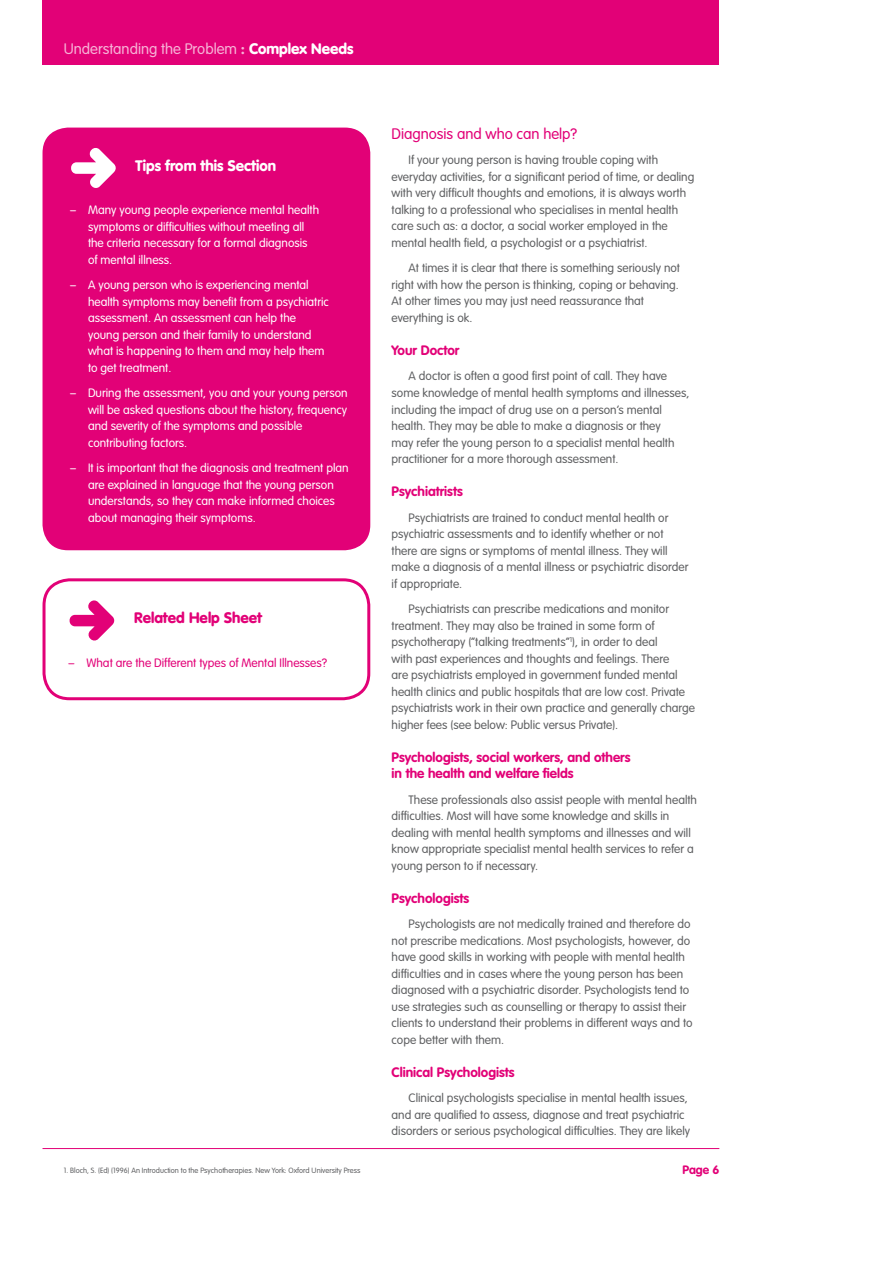
<style>
.page{position:relative;width:893px;height:1263px;background:#fff}
.page>*{position:absolute;margin:0;border:0;box-sizing:border-box;transform-origin:0 0}
.t1{font:300 15px "VAG Rounded";color:#f6b3d6}
.t2{font:300 15px "VAG Rounded";color:#e20177}
.t3{font:900 15px "VAG Rounded";color:#fff}
.t4{font:900 15px "VAG Rounded";color:#e20177}
.t5{font:700 13.5px/16.5px "VAG Rounded";color:#e20177}
.t6{font:300 12px/16.5px "VAG Rounded";color:#5f6062}
.t7{font:300 12px/16.5px "VAG Rounded";color:#fff}
.t8{font:300 12px "VAG Rounded";color:#e20177}
.t9{font:700 12px "VAG Rounded";color:#e20177}
.t10{font:300 7.5px "VAG Rounded";color:#5f6062}
.s1{font-weight:900}
.s2{font-weight:900;color:#fff}
</style>
<div class="page">
<div style="left:43px;top:0;width:676px;height:65px;background:#e20177"></div>
<hr style="left:43px;top:1148px;width:676px;height:1px;background:#e20177">
<div style="left:43px;top:578px;width:327px;height:122px;border:3px solid #e20177;border-radius:26px"></div>
<svg style="left:70px;top:600px;width:45px;height:41px"></svg>
<div style="left:43px;top:128px;width:327px;height:422px;background:#e20177;border-radius:26px"></div>
<svg style="left:71px;top:148px;width:45px;height:40px"></svg>
<p class="t1" style="left:64px;top:40px;width:291px">Understanding the Problem <span class="s1">:</span> <span class="s2">Complex Needs</span></p>
<p class="t7" style="left:70px;top:202px;width:7px">–</p>
<p class="t7" style="left:70px;top:277px;width:7px">–</p>
<p class="t7" style="left:70px;top:385px;width:7px">–</p>
<p class="t7" style="left:70px;top:460px;width:7px">–</p>
<p class="t3" style="left:136px;top:156px;width:142px">Tips from this Section</p>
<p class="t7" style="left:88px;top:202px;width:233px">Many young people experience mental health symptoms or difficulties without meeting all the criteria necessary for a formal diagnosis of mental illness.</p>
<p class="t7" style="left:88px;top:277px;width:242px">A young person who is experiencing mental health symptoms may benefit from a psychiatric assessment. An assessment can help the young person and their family to understand what is happening to them and may help them to get treatment.</p>
<p class="t7" style="left:88px;top:385px;width:261px">During the assessment, you and your young person will be asked questions about the history, frequency and severity of the symptoms and possible contributing factors.</p>
<p class="t7" style="left:88px;top:460px;width:262px">It is important that the diagnosis and treatment plan are explained in language that the young person understands, so they can make informed choices about managing their symptoms.</p>
<p class="t4" style="left:134px;top:609px;width:130px">Related Help Sheet</p>
<p class="t8" style="left:69px;top:656px;width:260px">– What are the Different types of Mental Illnesses?</p>
<p class="t10" style="left:64px;top:1166px;width:298px">1. Bloch, S. (Ed) (1996) An Introduction to the Psychotherapies. New York: Oxford University Press</p>
<p class="t2" style="left:392px;top:125px;width:187px">Diagnosis and who can help?</p>
<p class="t6" style="left:392px;top:152px;width:304px;text-indent:17px">If your young person is having trouble coping with everyday activities, for a significant period of time, or dealing with very difficult thoughts and emotions, it is always worth talking to a professional who specialises in mental health care such as: a doctor, a social worker employed in the mental health field, a psychologist or a psychiatrist.</p>
<p class="t6" style="left:392px;top:260px;width:290px;text-indent:17px">At times it is clear that there is something seriously not right with how the person is thinking, coping or behaving.<br>At other times you may just need reassurance that everything is ok.</p>
<p class="t5" style="left:392px;top:342px;width:69px">Your Doctor</p>
<p class="t6" style="left:392px;top:368px;width:299px;text-indent:17px">A doctor is often a good first point of call. They have some knowledge of mental health symptoms and illnesses, including the impact of drug use on a person’s mental health. They may be able to make a diagnosis or they<br>may refer the young person to a specialist mental health practitioner for a more thorough assessment.</p>
<p class="t5" style="left:392px;top:483px;width:73px">Psychiatrists</p>
<p class="t6" style="left:392px;top:509px;width:299px;text-indent:17px">Psychiatrists are trained to conduct mental health or psychiatric assessments and to identify whether or not there are signs or symptoms of mental illness. They will make a diagnosis of a mental illness or psychiatric disorder if appropriate.</p>
<p class="t6" style="left:392px;top:601px;width:305px;text-indent:17px">Psychiatrists can prescribe medications and monitor treatment. They may also be trained in some form of psychotherapy (“talking treatments”<sup>1</sup>), in order to deal<br>with past experiences and thoughts and feelings. There<br>are psychiatrists employed in government funded mental health clinics and public hospitals that are low cost. Private psychiatrists work in their own practice and generally charge higher fees (see below: Public versus Private).</p>
<p class="t5" style="left:392px;top:749px;width:240px">Psychologists, social workers, and others in the health and welfare fields</p>
<p class="t6" style="left:392px;top:791px;width:307px;text-indent:17px">These professionals also assist people with mental health difficulties. Most will have some knowledge and skills in dealing with mental health symptoms and illnesses and will know appropriate specialist mental health services to refer a young person to if necessary.</p>
<p class="t5" style="left:392px;top:890px;width:79px">Psychologists</p>
<p class="t6" style="left:392px;top:916px;width:303px;text-indent:17px">Psychologists are not medically trained and therefore do not prescribe medications. Most psychologists, however, do have good skills in working with people with mental health difficulties and in cases where the young person has been diagnosed with a psychiatric disorder. Psychologists tend to use strategies such as counselling or therapy to assist their clients to understand their problems in different ways and to cope better with them.</p>
<p class="t5" style="left:392px;top:1064px;width:125px">Clinical Psychologists</p>
<p class="t6" style="left:392px;top:1090px;width:300px;text-indent:17px">Clinical psychologists specialise in mental health issues, and are qualified to assess, diagnose and treat psychiatric disorders or serious psychological difficulties. They are likely</p>
<p class="t9" style="left:682px;top:1163px;width:38px">Page 6</p>
</div>
